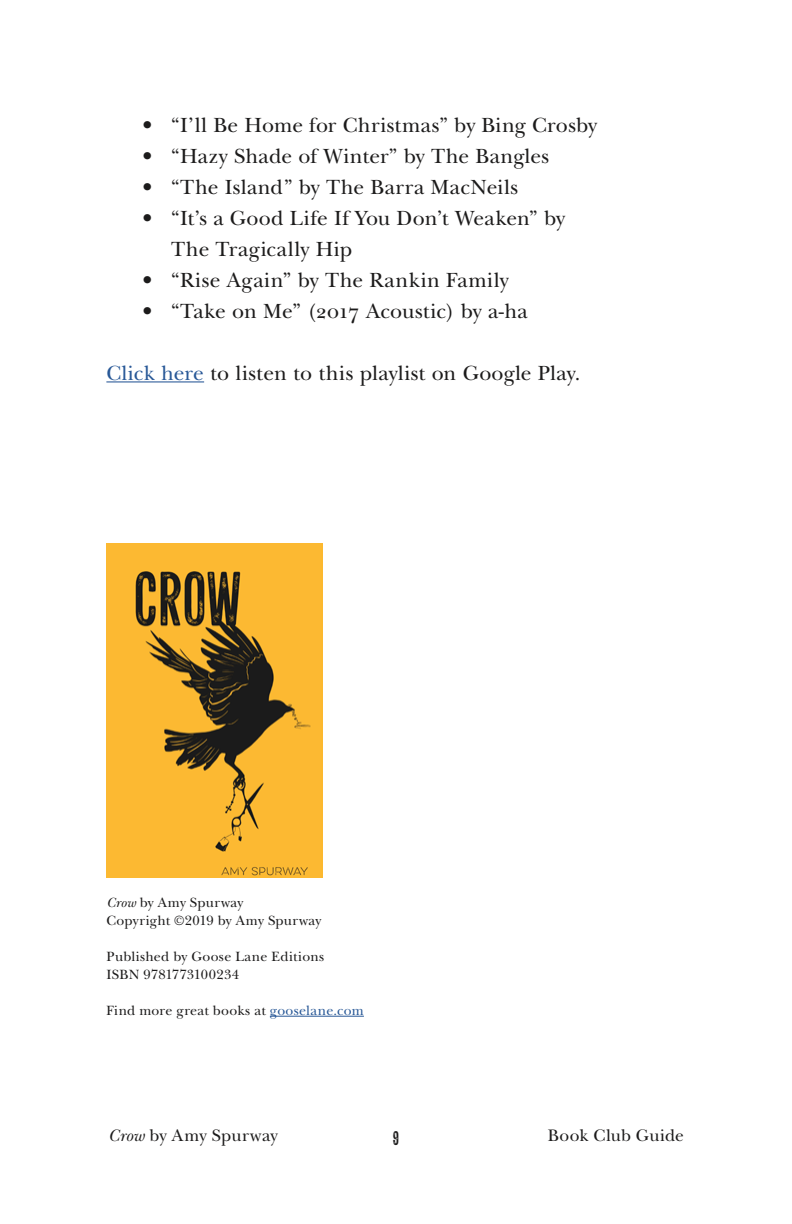
<style>
.page{position:relative;width:792px;height:1224px;background:#fff}
.page>*{position:absolute;margin:0;border:0;box-sizing:border-box;transform-origin:0 0}
.t1{font:24px "Letterpress Condensed";color:#1c1b1b}
.t2{font:21.4px/31px "New Baskerville Std";letter-spacing:.015em;color:#1c1b1b}
.t3{font:21.4px "New Baskerville Std";letter-spacing:-.005em;color:#1c1b1b}
.t4{font:17.4px "New Baskerville Std";letter-spacing:.02em;color:#1c1b1b}
.t5{font:14px/18px "New Baskerville Std";letter-spacing:.025em;color:#1c1b1b}
.s1{color:#285897}
.s2{font-style:italic}
</style>
<div class="page">
<hr style="left:106px;top:381px;width:98px;height:1px;background:#285897">
<img style="left:106px;top:544px;width:216px;height:333px">
<hr style="left:270px;top:1016px;width:94px;height:1px;background:#285897">
<p class="t2" style="left:142px;top:110px;width:456px">• “I’ll Be Home for Christmas” by Bing Crosby</p>
<p class="t2" style="left:142px;top:141px;width:408px">• “Hazy Shade of Winter” by The Bangles</p>
<p class="t2" style="left:142px;top:172px;width:377px">• “The Island” by The Barra MacNeils</p>
<p class="t2" style="left:171px;top:203px;width:395px;text-indent:-29px">• “It’s a Good Life If You Don’t Weaken” by<br>The Tragically Hip</p>
<p class="t2" style="left:142px;top:265px;width:368px">• “Rise Again” by The Rankin Family</p>
<p class="t3" style="left:142px;top:298px;width:387px">• “Take on Me” (2017 Acoustic) by a-ha</p>
<p class="t2" style="left:106px;top:358px;width:476px"><span class="s1">Click here</span> to listen to this playlist on Google Play.</p>
<p class="t5" style="left:106px;top:893px;width:217px"><span class="s2">Crow</span> by Amy Spurway<br>Copyright ©2019 by Amy Spurway</p>
<p class="t5" style="left:106px;top:947px;width:219px">Published by Goose Lane Editions<br>ISBN 9781773100234</p>
<p class="t5" style="left:106px;top:1001px;width:259px">Find more great books at <span class="s1">gooselane.com</span></p>
<p class="t4" style="left:108px;top:1125px;width:171px"><span class="s2">Crow</span> by Amy Spurway</p>
<p class="t1" style="left:393px;top:1126px;width:8px">9</p>
<p class="t4" style="left:548px;top:1125px;width:138px">Book Club Guide</p>
</div>
